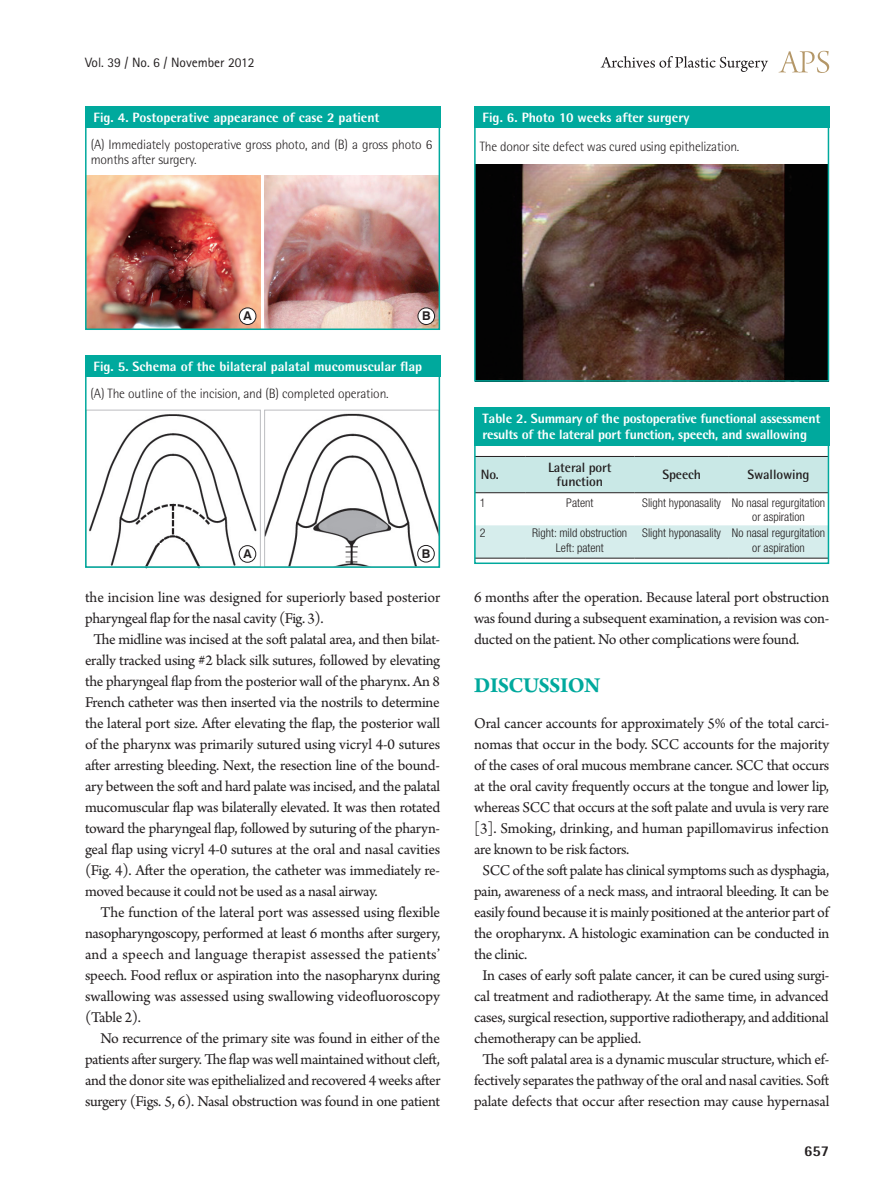
<style>
.page{position:relative;width:893px;height:1191px;background:#fff}
.page>*{position:absolute;margin:0;border:0;box-sizing:border-box;transform-origin:0 0}
.대제목{font:700 22.5px "Arno Pro";letter-spacing:-.02em;color:#00a99d}
.본문_성형{font:15.75px/21px "Arno Pro";letter-spacing:-.02em;color:#231f20;text-align:justify}
.t1{font:800 15px "Rotis Semi Sans Std";color:#231f20}
.그림__표-설명{font:300 13.5px/15px "Rotis Semi Sans Std";letter-spacing:-.015em;color:#231f20}
.표_그림_제목_볼드{font:800 13.5px "Rotis Semi Sans Std";color:#fff}
.표_그림_제목_볼드-2{font:800 13.5px/16.2px "Rotis Semi Sans Std";letter-spacing:-.02em;color:#fff}
.표제목체_-_확정{font:700 13.5px/14.2px "Rotis Semi Sans Std";letter-spacing:-.01em;color:#231f20;text-align:center}
.권_호_월{font:13.5px "Rotis Sans Serif Std";color:#231f20}
.t2{font:700 12.15px "Swiss 721 BT";color:#231f20}
.표_본문_-_확정{font:300 condensed 12px/14.4px "Helvetica Neue LT Std";color:#231f20;text-align:center}
</style>
<div class="page">
<svg style="left:779px;top:51px;width:50px;height:22px"></svg>
<svg style="left:601px;top:56px;width:167px;height:16px"></svg>
<div style="left:85px;top:106px;width:355px;height:22px;background:#00a99d"></div>
<img style="left:88px;top:176px;width:172px;height:151px">
<div style="left:239px;top:308px;width:17px;height:16px;background:#fff;border-radius:50%"></div>
<div style="left:239px;top:308px;width:17px;height:17px;border:1px solid #231f20;border-radius:50%"></div>
<img style="left:265px;top:176px;width:172px;height:151px">
<div style="left:418px;top:308px;width:17px;height:16px;background:#fff;border-radius:50%"></div>
<div style="left:418px;top:308px;width:17px;height:17px;border:1px solid #231f20;border-radius:50%"></div>
<div style="left:85px;top:106px;width:355px;height:224px;border:2px solid #00a99d"></div>
<div style="left:85px;top:355px;width:355px;height:22px;background:#00a99d"></div>
<img style="left:89px;top:414px;width:168px;height:151px">
<div style="left:86px;top:410px;width:175px;height:157px;border:1px solid #bcbdc0"></div>
<img style="left:266px;top:413px;width:171px;height:152px">
<div style="left:264px;top:410px;width:175px;height:157px;border:1px solid #bcbdc0"></div>
<div style="left:239px;top:545px;width:17px;height:17px;background:#fff;border-radius:50%"></div>
<div style="left:239px;top:545px;width:17px;height:17px;border:1px solid #231f20;border-radius:50%"></div>
<div style="left:418px;top:545px;width:16px;height:17px;background:#fff;border-radius:50%"></div>
<div style="left:417px;top:545px;width:17px;height:17px;border:1px solid #231f20;border-radius:50%"></div>
<div style="left:85px;top:355px;width:355px;height:213px;border:2px solid #00a99d"></div>
<div style="left:474px;top:106px;width:355px;height:22px;background:#00a99d"></div>
<img style="left:477px;top:164px;width:349px;height:215px">
<div style="left:474px;top:106px;width:355px;height:276px;border:2px solid #00a99d"></div>
<div style="left:474px;top:407px;width:355px;height:38px;background:#00a99d"></div>
<svg style="left:477px;top:457px;width:349px;height:101px"></svg>
<hr style="left:475px;top:456px;width:50px;height:1px;background:#231f20">
<hr style="left:525px;top:456px;width:109px;height:1px;background:#231f20">
<hr style="left:634px;top:456px;width:95px;height:1px;background:#231f20">
<hr style="left:729px;top:456px;width:99px;height:1px;background:#231f20">
<hr style="left:475px;top:492px;width:50px;height:1px;background:#231f20">
<hr style="left:525px;top:492px;width:109px;height:1px;background:#231f20">
<hr style="left:634px;top:492px;width:95px;height:1px;background:#231f20">
<hr style="left:729px;top:492px;width:99px;height:1px;background:#231f20">
<hr style="left:475px;top:558px;width:50px;height:1px;background:#231f20">
<hr style="left:525px;top:558px;width:109px;height:1px;background:#231f20">
<hr style="left:634px;top:558px;width:95px;height:1px;background:#231f20">
<hr style="left:729px;top:558px;width:99px;height:1px;background:#231f20">
<div style="left:474px;top:407px;width:355px;height:157px;border:2px solid #00a99d"></div>
<p class="권_호_월" style="left:85px;top:54px;width:171px">Vol. 39 / No. 6 / November 2012</p>
<p class="표_그림_제목_볼드" style="left:94px;top:108px;width:288px">Fig. 4. Postoperative appearance of case 2 patient</p>
<p class="그림__표-설명" style="left:91px;top:137px;width:343px">(A) Immediately postoperative gross photo, and (B) a gross photo 6 months after surgery.</p>
<p class="표_그림_제목_볼드" style="left:483px;top:108px;width:208px">Fig. 6. Photo 10 weeks after surgery</p>
<p class="그림__표-설명" style="left:480px;top:138px;width:261px">The donor site defect was cured using epithelization.</p>
<p class="t2" style="left:243px;top:309px;width:10px">A</p>
<p class="t2" style="left:422px;top:309px;width:10px">B</p>
<p class="표_그림_제목_볼드" style="left:94px;top:358px;width:330px">Fig. 5. Schema of the bilateral palatal mucomuscular flap</p>
<p class="그림__표-설명" style="left:91px;top:386px;width:300px">(A) The outline of the incision, and (B) completed operation.</p>
<p class="t2" style="left:243px;top:546px;width:10px">A</p>
<p class="t2" style="left:422px;top:546px;width:10px">B</p>
<p class="본문_성형" style="left:85px;top:588px;width:357px">the incision line was designed for superiorly based posterior pharyngeal flap for the nasal cavity (Fig. 3).</p>
<p class="본문_성형" style="left:85px;top:630px;width:357px;text-indent:9px">The midline was incised at the soft palatal area, and then bilat&shy;erally tracked using #2 black silk sutures, followed by elevating the pharyngeal flap from the posterior wall of the pharynx. An 8<br>French catheter was then inserted via the nostrils to determine the lateral port size. After elevating the flap, the posterior wall of the pharynx was primarily sutured using vicryl 4-0 sutures after arresting bleeding. Next, the resection line of the bound&shy;ary between the soft and hard palate was incised, and the palatal mucomuscular flap was bilaterally elevated. It was then rotated toward the pharyngeal flap, followed by suturing of the pharyn&shy;geal flap using vicryl 4-0 sutures at the oral and nasal cavities (Fig. 4). After the operation, the catheter was immediately re&shy;moved because it could not be used as a nasal airway.</p>
<p class="본문_성형" style="left:85px;top:903px;width:357px;text-indent:16px">The function of the lateral port was assessed using flexible nasopharyngoscopy, performed at least 6 months after surgery, and a speech and language therapist assessed the patients’ speech. Food reflux or aspiration into the nasopharynx during swallowing was assessed using swallowing videofluoroscopy (Table 2).</p>
<p class="본문_성형" style="left:85px;top:1029px;width:357px;text-indent:15px">No recurrence of the primary site was found in either of the patients after surgery. The flap was well maintained without cleft, and the donor site was epithelialized and recovered 4 weeks after surgery (Figs. 5, 6). Nasal obstruction was found in one patient</p>
<p class="표_그림_제목_볼드-2" style="left:483px;top:410px;width:339px">Table 2. Summary of the postoperative functional assessment results of the lateral port function, speech, and swallowing</p>
<p class="표제목체_-_확정" style="left:481px;top:467px;width:20px">No.</p>
<p class="표제목체_-_확정" style="left:548px;top:460px;width:65px">Lateral port function</p>
<p class="표제목체_-_확정" style="left:662px;top:467px;width:40px">Speech</p>
<p class="표제목체_-_확정" style="left:747px;top:467px;width:64px">Swallowing</p>
<p class="표_본문_-_확정" style="left:480px;top:495px;width:7px">1</p>
<p class="표_본문_-_확정" style="left:566px;top:495px;width:29px">Patent</p>
<p class="표_본문_-_확정" style="left:642px;top:495px;width:80px">Slight hyponasality</p>
<p class="표_본문_-_확정" style="left:732px;top:495px;width:95px">No nasal regurgitation or aspiration</p>
<p class="표_본문_-_확정" style="left:480px;top:526px;width:7px">2</p>
<p class="표_본문_-_확정" style="left:532px;top:526px;width:97px">Right: mild obstruction</p>
<p class="표_본문_-_확정" style="left:556px;top:540px;width:49px">Left: patent</p>
<p class="표_본문_-_확정" style="left:642px;top:526px;width:80px">Slight hyponasality</p>
<p class="표_본문_-_확정" style="left:732px;top:526px;width:95px">No nasal regurgitation or aspiration</p>
<p class="본문_성형" style="left:474px;top:588px;width:357px">6 months after the operation. Because lateral port obstruction was found during a subsequent examination, a revision was con&shy;ducted on the patient. No other complications were found.</p>
<p class="대제목" style="left:474px;top:672px;width:128px">DISCUSSION</p>
<p class="본문_성형" style="left:474px;top:714px;width:357px">Oral cancer accounts for approximately 5% of the total carci&shy;nomas that occur in the body. SCC accounts for the majority of the cases of oral mucous membrane cancer. SCC that occurs at the oral cavity frequently occurs at the tongue and lower lip, whereas SCC that occurs at the soft palate and uvula is very rare [3]. Smoking, drinking, and human papillomavirus infection are known to be risk factors.</p>
<p class="본문_성형" style="left:474px;top:861px;width:357px;text-indent:9px">SCC of the soft palate has clinical symptoms such as dysphagia, pain, awareness of a neck mass, and intraoral bleeding. It can be easily found because it is mainly positioned at the anterior part of the oropharynx. A histologic examination can be conducted in the clinic.</p>
<p class="본문_성형" style="left:474px;top:966px;width:357px;text-indent:9px">In cases of early soft palate cancer, it can be cured using surgi&shy;cal treatment and radiotherapy. At the same time, in advanced cases, surgical resection, supportive radiotherapy, and additional chemotherapy can be applied.</p>
<p class="본문_성형" style="left:474px;top:1050px;width:357px;text-align:center">The soft palatal area is a dynamic muscular structure, which ef&shy;fectively separates the pathway of the oral and nasal cavities. Soft palate defects that occur after resection may cause hypernasal</p>
<p class="t1" style="left:804px;top:1141px;width:27px">657</p>
</div>
